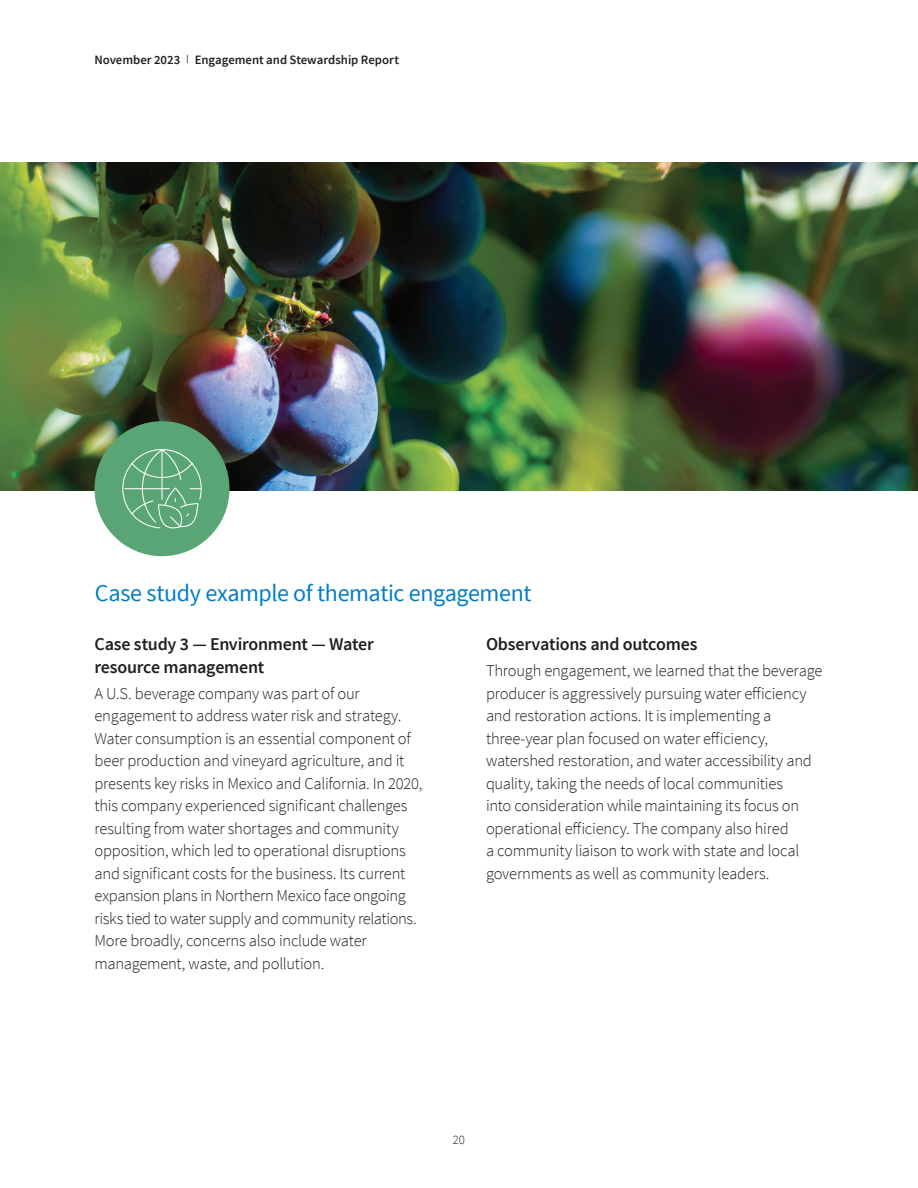
<style>
.page{position:relative;width:918px;height:1188px;background:#fff}
.page>*{position:absolute;margin:0;border:0;box-sizing:border-box;transform-origin:0 0}
.Case_studies_head{font:24px "Source Sans Pro";letter-spacing:-.015em;color:#007ec5}
.Subhead{font:600 18px/22.5px "Source Sans Pro";letter-spacing:-.015em;color:#231f20}
.Body{font:300 16.5px/22.5px "Source Sans Pro";letter-spacing:-.015em;color:#231f20}
.Page_header_date{font:600 12.75px "Source Sans Pro";color:#231f20}
.t1{font:300 12.75px "Source Sans Pro";color:#231f20}
</style>
<div class="page">
<img style="left:0;top:162px;width:918px;height:328px">
<div style="left:94px;top:421px;width:136px;height:135px;background:#59a575;border-radius:50%"></div>
<svg style="left:122px;top:449px;width:80px;height:80px"></svg>
<p class="Page_header_date" style="left:94px;top:51px;width:306px">November 2023 <sup>|</sup> Engagement and Stewardship Report</p>
<p class="Case_studies_head" style="left:95px;top:578px;width:438px">Case study example of thematic engagement</p>
<p class="Subhead" style="left:94px;top:634px;width:281px">Case study 3 — Environment — Water resource management</p>
<p class="Body" style="left:94px;top:682px;width:329px">A U.S. beverage company was part of our engagement to address water risk and strategy.<br>Water consumption is an essential component of beer production and vineyard agriculture, and it presents key risks in Mexico and California. In 2020, this company experienced significant challenges resulting from water shortages and community opposition, which led to operational disruptions and significant costs for the business. Its current expansion plans in Northern Mexico face ongoing risks tied to water supply and community relations.<br>More broadly, concerns also include water management, waste, and pollution.</p>
<p class="Subhead" style="left:486px;top:634px;width:213px">Observations and outcomes</p>
<p class="Body" style="left:486px;top:660px;width:338px">Through engagement, we learned that the beverage producer is aggressively pursuing water efficiency and restoration actions. It is implementing a three-year plan focused on water efficiency, watershed restoration, and water accessibility and quality, taking the needs of local communities<br>into consideration while maintaining its focus on operational efficiency. The company also hired<br>a community liaison to work with state and local governments as well as community leaders.</p>
<p class="t1" style="left:453px;top:1132px;width:14px">20</p>
</div>
